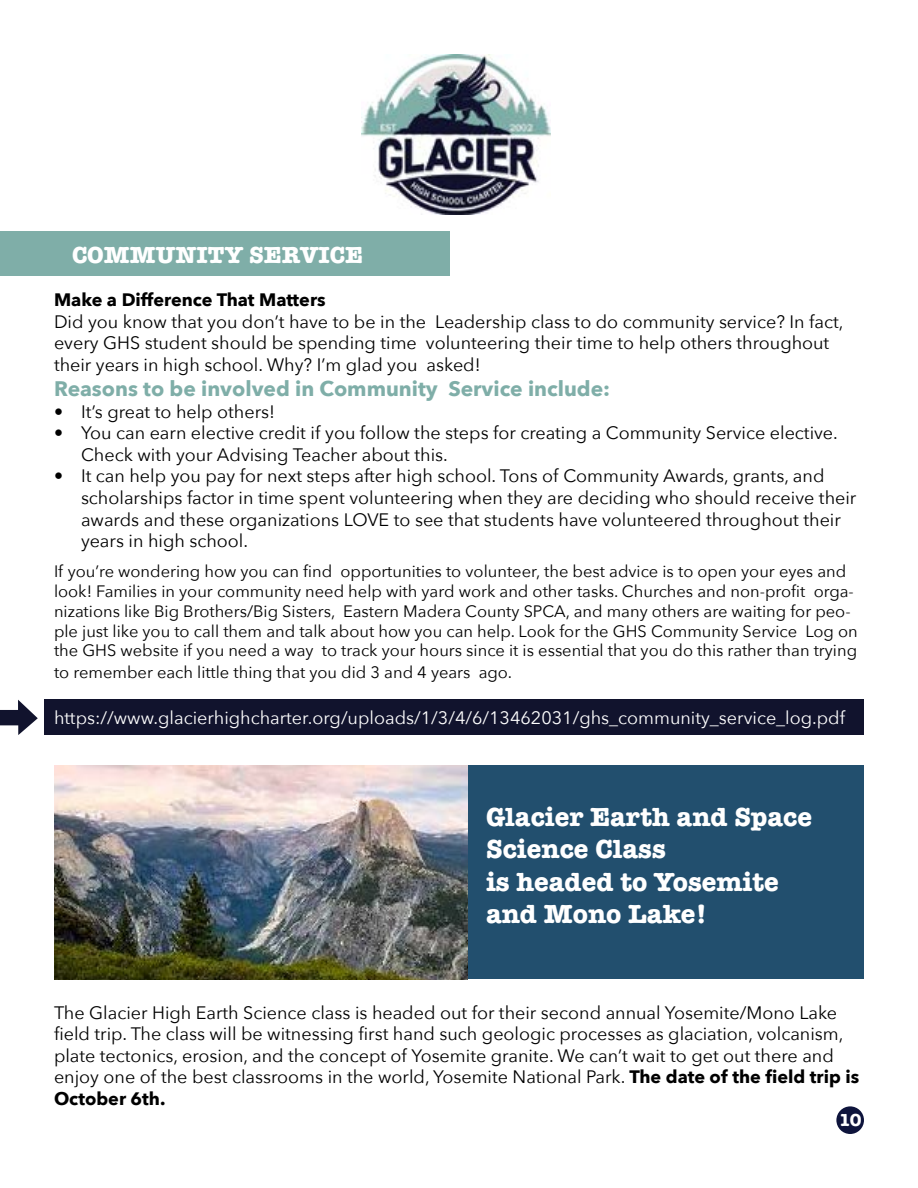
<style>
.page{position:relative;width:918px;height:1188px;background:#fff}
.page>*{position:absolute;margin:0;border:0;box-sizing:border-box;transform-origin:0 0}
.t1{font:700 27px/32.4px "American Typewriter";color:#fff}
.t2{font:700 24px "American Typewriter";color:#fff}
.t3{font:700 21px "Avenir Next";color:#7faea8}
.t4{font:18px/21.6px "Avenir Next";color:#000}
.t5{font:18px "Avenir Next";color:#fff}
.t6{font:700 18px "Avenir Next";color:#000}
.t7{font:700 18px "American Typewriter";color:#fff}
.t8{font:16.5px/19.8px "Avenir Next";color:#000}
.s1{font-weight:700}
</style>
<div class="page">
<div style="left:44px;top:700px;width:820px;height:35px;background:#11132d"></div>
<div style="left:468px;top:765px;width:396px;height:214px;background:#224f6e"></div>
<img style="left:361px;top:54px;width:190px;height:161px">
<div style="left:0;top:231px;width:450px;height:44px;background:#7faea8"></div>
<img style="left:54px;top:765px;width:414px;height:214px">
<div style="left:836px;top:1106px;width:28px;height:28px;background:#0e143c;border-radius:50%"></div>
<svg style="left:0;top:700px;width:38px;height:35px"></svg>
<h2 class="t2" style="left:72px;top:234px;width:293px">COMMUNITY SERVICE</h2>
<p class="t6" style="left:54px;top:284px;width:273px">Make a Difference That Matters</p>
<p class="t4" style="left:54px;top:310px;width:791px">Did you know that you don’t have to be in the Leadership class to do community service? In fact, every GHS student should be spending time volunteering their time to help others throughout their years in high school. Why? I’m glad you asked!</p>
<p class="t3" style="left:54px;top:370px;width:558px">Reasons to be involved in Community Service include:</p>
<p class="t4" style="left:54px;top:400px;width:223px">• It’s great to help others!</p>
<p class="t4" style="left:81px;top:421px;width:758px;text-indent:-27px">• You can earn elective credit if you follow the steps for creating a Community Service elective.<br>Check with your Advising Teacher about this.</p>
<p class="t4" style="left:81px;top:465px;width:777px;text-indent:-27px">• It can help you pay for next steps after high school. Tons of Community Awards, grants, and scholarships factor in time spent volunteering when they are deciding who should receive their awards and these organizations LOVE to see that students have volunteered throughout their years in high school.</p>
<p class="t8" style="left:54px;top:561px;width:805px">If you’re wondering how you can find opportunities to volunteer, the best advice is to open your eyes and look! Families in your community need help with yard work and other tasks. Churches and non-profit orga&shy;nizations like Big Brothers/Big Sisters, Eastern Madera County SPCA, and many others are waiting for peo&shy;ple just like you to call them and talk about how you can help. Look for the GHS Community Service Log on the GHS website if you need a way to track your hours since it is essential that you do this rather than trying</p>
<p class="t8" style="left:54px;top:662px;width:460px">to remember each little thing that you did 3 and 4 years ago.</p>
<p class="t5" style="left:54px;top:702px;width:793px">https://www.glacierhighcharter.org/uploads/1/3/4/6/13462031/ghs_community_service_log.pdf</p>
<h1 class="t1" style="left:486px;top:799px;width:328px">Glacier Earth and Space<br>Science Class<br>is headed to Yosemite and Mono Lake!</h1>
<p class="t4" style="left:54px;top:1001px;width:807px">The Glacier High Earth Science class is headed out for their second annual Yosemite/Mono Lake field trip. The class will be witnessing first hand such geologic processes as glaciation, volcanism, plate tectonics, erosion, and the concept of Yosemite granite. We can’t wait to get out there and enjoy one of the best classrooms in the world, Yosemite National Park. <span class="s1">The date of the field trip is October 6th.</span></p>
<p class="t7" style="left:839px;top:1105px;width:24px">10</p>
</div>
